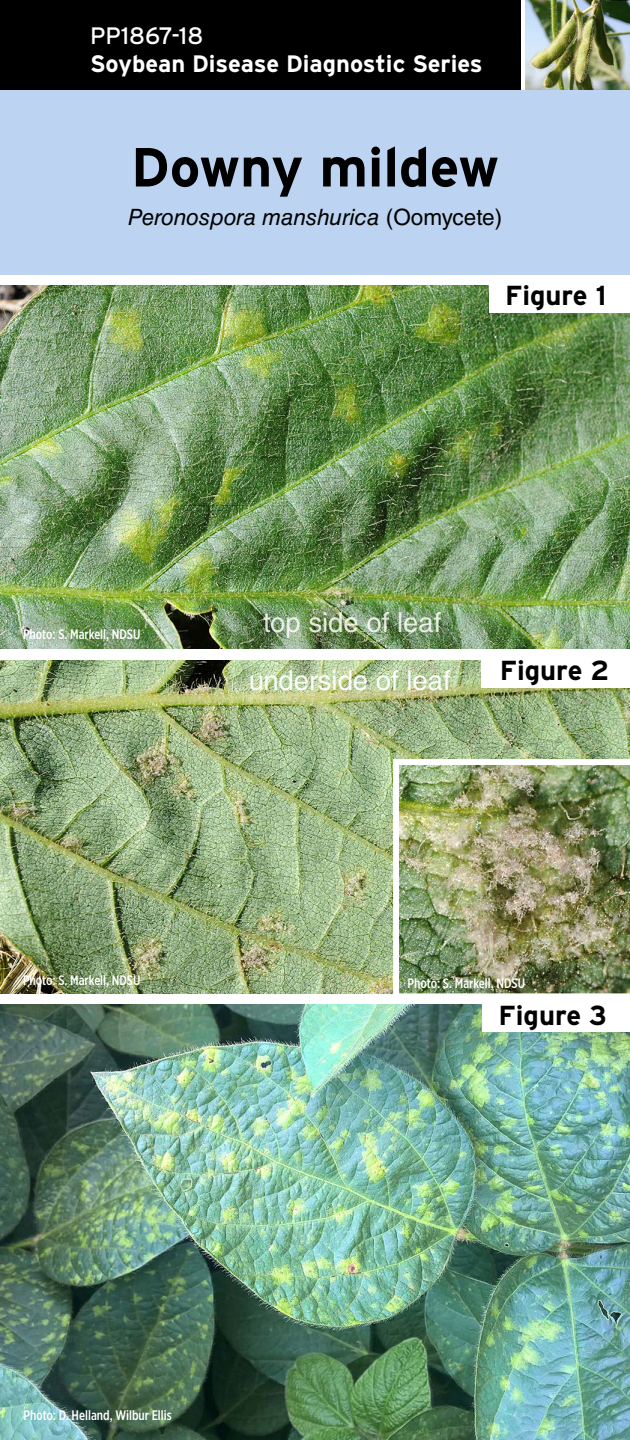
<style>
.page{position:relative;width:630px;height:1440px;background:#fff}
.page>*{position:absolute;margin:0;border:0;box-sizing:border-box;transform-origin:0 0}
.t1{font:700 55px "Interstate";color:#000}
.t2{font:27.5px "Helvetica LT Std";color:#fff}
.t3{font:700 27.5px "Interstate";color:#000}
.t4{font:700 23.75px "Interstate";color:#fff}
.t5{font:23.75px "Interstate";color:#fff}
.t6{font:italic 22.5px "Helvetica LT Std";color:#000}
.t7{font:500 13.75px "Gotham X Narrow";color:#fff}
.s1{font-style:normal}
</style>
<div class="page">
<img style="left:0;top:1004px;width:630px;height:436px">
<img style="left:0;top:660px;width:630px;height:334px">
<img style="left:0;top:286px;width:630px;height:363px">
<div style="left:0;top:90px;width:630px;height:184px;background:#bcd4f1"></div>
<div style="left:0;top:0;width:520px;height:90px;background:#000"></div>
<div style="left:489px;top:278px;width:141px;height:35px;background:#fff"></div>
<div style="left:482px;top:1003px;width:148px;height:29px;background:#fff"></div>
<div style="left:481px;top:653px;width:149px;height:35px;background:#fff"></div>
<img style="left:393px;top:759px;width:237px;height:235px">
<img style="left:525px;top:0;width:105px;height:90px">
<h3 class="t5" style="left:90px;top:22px;width:115px">PP1867-18</h3>
<h3 class="t4" style="left:90px;top:49px;width:394px">Soybean Disease Diagnostic Series</h3>
<h1 class="t1" style="left:131px;top:134px;width:370px">Downy mildew</h1>
<h3 class="t6" style="left:128px;top:204px;width:376px">Peronospora manshurica <span class="s1">(Oomycete)</span></h3>
<h2 class="t3" style="left:505px;top:278px;width:103px">Figure 1</h2>
<p class="t7" style="left:23px;top:626px;width:119px">Photo: S. Markell, NDSU</p>
<h2 class="t2" style="left:263px;top:606px;width:180px">top side of leaf</h2>
<h2 class="t2" style="left:248px;top:665px;width:204px">underside of leaf</h2>
<h2 class="t3" style="left:500px;top:653px;width:111px">Figure 2</h2>
<p class="t7" style="left:23px;top:972px;width:119px">Photo: S. Markell, NDSU</p>
<p class="t7" style="left:408px;top:974px;width:119px">Photo: S. Markell, NDSU</p>
<h2 class="t3" style="left:499px;top:998px;width:110px">Figure 3</h2>
<p class="t7" style="left:23px;top:1407px;width:150px">Photo: D. Helland, Wilbur Ellis</p>
</div>
